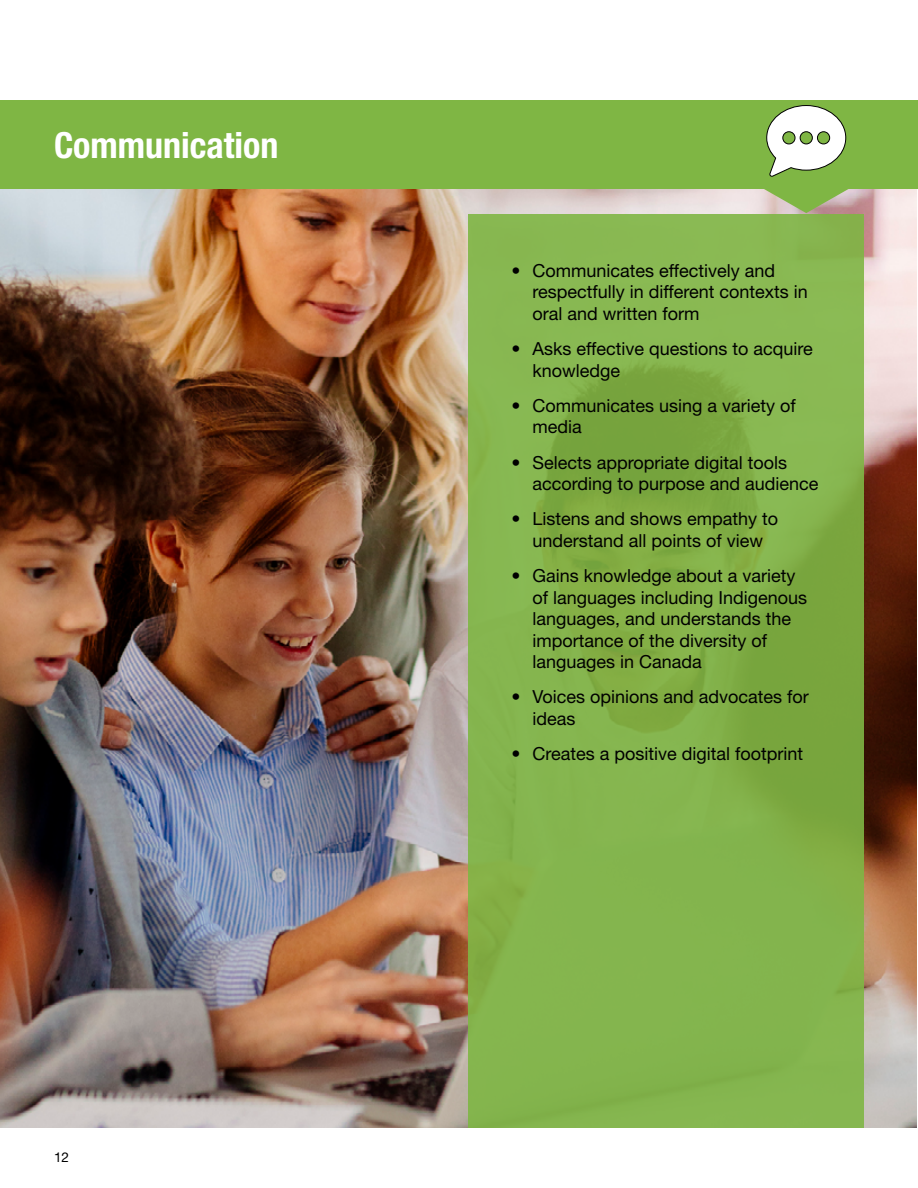
<style>
.page{position:relative;width:918px;height:1188px;background:#fff}
.page>*{position:absolute;margin:0;border:0;box-sizing:border-box;transform-origin:0 0}
.t1{font:700 condensed 36px "Helvetica Neue LT Pro";color:#fff}
.t2{font:18px/21.6px "Helvetica Neue LT Std";color:#000}
.t3{font:13.5px "Helvetica Neue LT Std";color:#000}
</style>
<div class="page">
<img style="left:0;top:189px;width:917px;height:939px">
<svg style="left:468px;top:214px;width:396px;height:914px;background:#83b24b"></svg>
<div style="left:0;top:100px;width:918px;height:89px;background:#7fb644"></div>
<svg style="left:766px;top:105px;width:80px;height:72px"></svg>
<svg style="left:762px;top:189px;width:88px;height:24px;background:#aab681"></svg>
<p class="t1" style="left:54px;top:123px;width:226px">Communication</p>
<p class="t3" style="left:54px;top:1149px;width:17px">12</p>
<p class="t2" style="left:532px;top:259px;width:277px;text-indent:-21px">• Communicates effectively and respectfully in different contexts in oral and written form</p>
<p class="t2" style="left:532px;top:338px;width:282px;text-indent:-21px">• Asks effective questions to acquire knowledge</p>
<p class="t2" style="left:532px;top:394px;width:265px;text-indent:-21px">• Communicates using a variety of media</p>
<p class="t2" style="left:532px;top:451px;width:288px;text-indent:-21px">• Selects appropriate digital tools according to purpose and audience</p>
<p class="t2" style="left:512px;top:508px;width:268px;text-align:center">• Listens and shows empathy to understand all points of view</p>
<p class="t2" style="left:532px;top:565px;width:276px;text-indent:-21px">• Gains knowledge about a variety of languages including Indigenous languages, and understands the importance of the diversity of languages in Canada</p>
<p class="t2" style="left:532px;top:686px;width:278px;text-indent:-21px">• Voices opinions and advocates for ideas</p>
<p class="t2" style="left:512px;top:743px;width:293px">• Creates a positive digital footprint</p>
</div>
